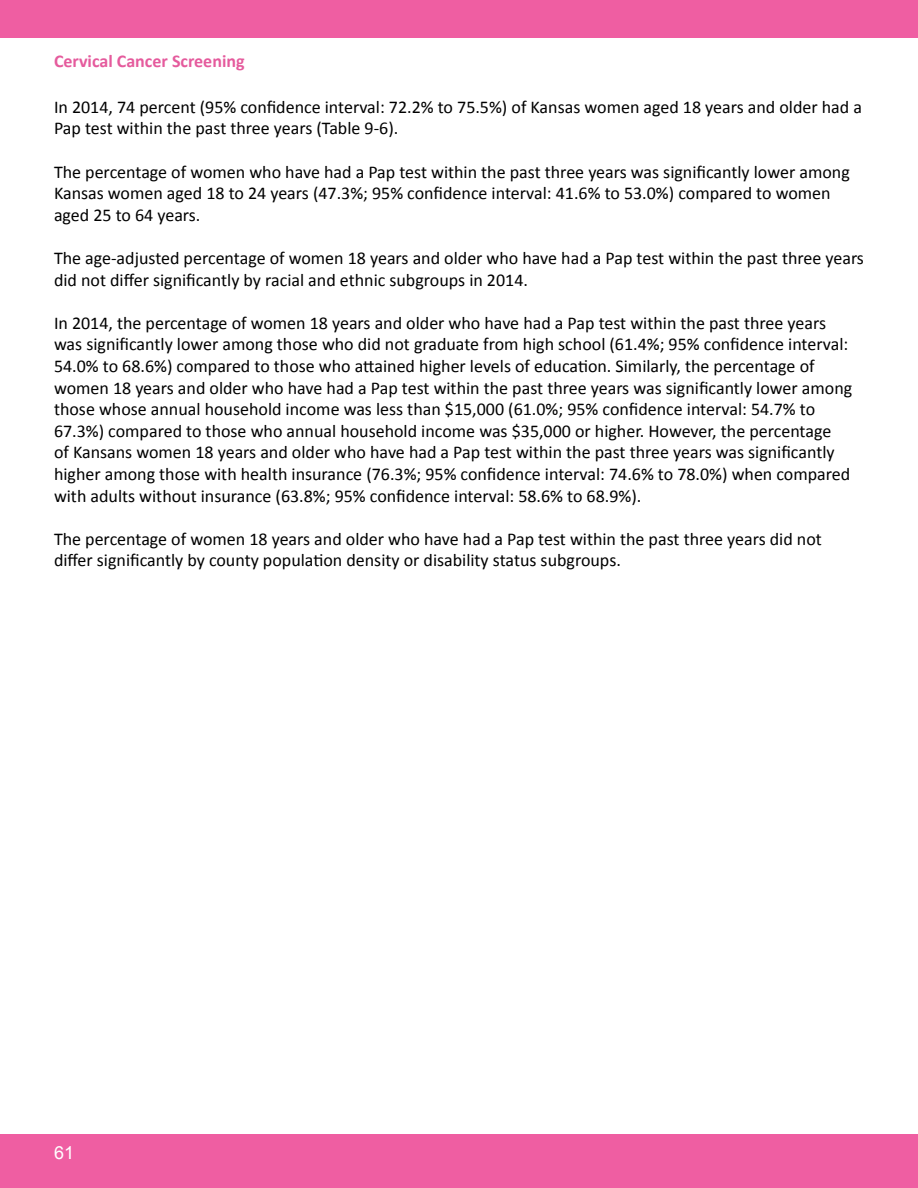
<style>
.page{position:relative;width:918px;height:1188px;background:#fff}
.page>*{position:absolute;margin:0;border:0;box-sizing:border-box;transform-origin:0 0}
.t1{font:18px/21.6px "Calibri";color:#000}
.t2{font:700 18px "Calibri";color:#e55b9d}
.t3{font:18px "Arial";color:#fff}
</style>
<div class="page">
<div style="left:0;top:0;width:918px;height:38px;background:#ef5ea2"></div>
<div style="left:0;top:1134px;width:918px;height:54px;background:#ef5ea2"></div>
<p class="t2" style="left:54px;top:50px;width:192px">Cervical Cancer Screening</p>
<p class="t1" style="left:54px;top:95px;width:810px">In 2014, 74 percent (95% confidence interval: 72.2% to 75.5%) of Kansas women aged 18 years and older had a<br>Pap test within the past three years (Table 9-6).</p>
<p class="t1" style="left:54px;top:160px;width:797px">The percentage of women who have had a Pap test within the past three years was significantly lower among<br>Kansas women aged 18 to 24 years (47.3%; 95% confidence interval: 41.6% to 53.0%) compared to women aged 25 to 64 years.</p>
<p class="t1" style="left:54px;top:246px;width:812px">The age-adjusted percentage of women 18 years and older who have had a Pap test within the past three years did not differ significantly by racial and ethnic subgroups in 2014.</p>
<p class="t1" style="left:54px;top:311px;width:800px">In 2014, the percentage of women 18 years and older who have had a Pap test within the past three years was significantly lower among those who did not graduate from high school (61.4%; 95% confidence interval:<br>54.0% to 68.6%) compared to those who attained higher levels of education. Similarly, the percentage of women 18 years and older who have had a Pap test within the past three years was significantly lower among those whose annual household income was less than $15,000 (61.0%; 95% confidence interval: 54.7% to 67.3%) compared to those who annual household income was $35,000 or higher. However, the percentage<br>of Kansans women 18 years and older who have had a Pap test within the past three years was significantly higher among those with health insurance (76.3%; 95% confidence interval: 74.6% to 78.0%) when compared with adults without insurance (63.8%; 95% confidence interval: 58.6% to 68.9%).</p>
<p class="t1" style="left:54px;top:527px;width:769px">The percentage of women 18 years and older who have had a Pap test within the past three years did not differ significantly by county population density or disability status subgroups.</p>
<p class="t3" style="left:54px;top:1143px;width:22px">61</p>
</div>
